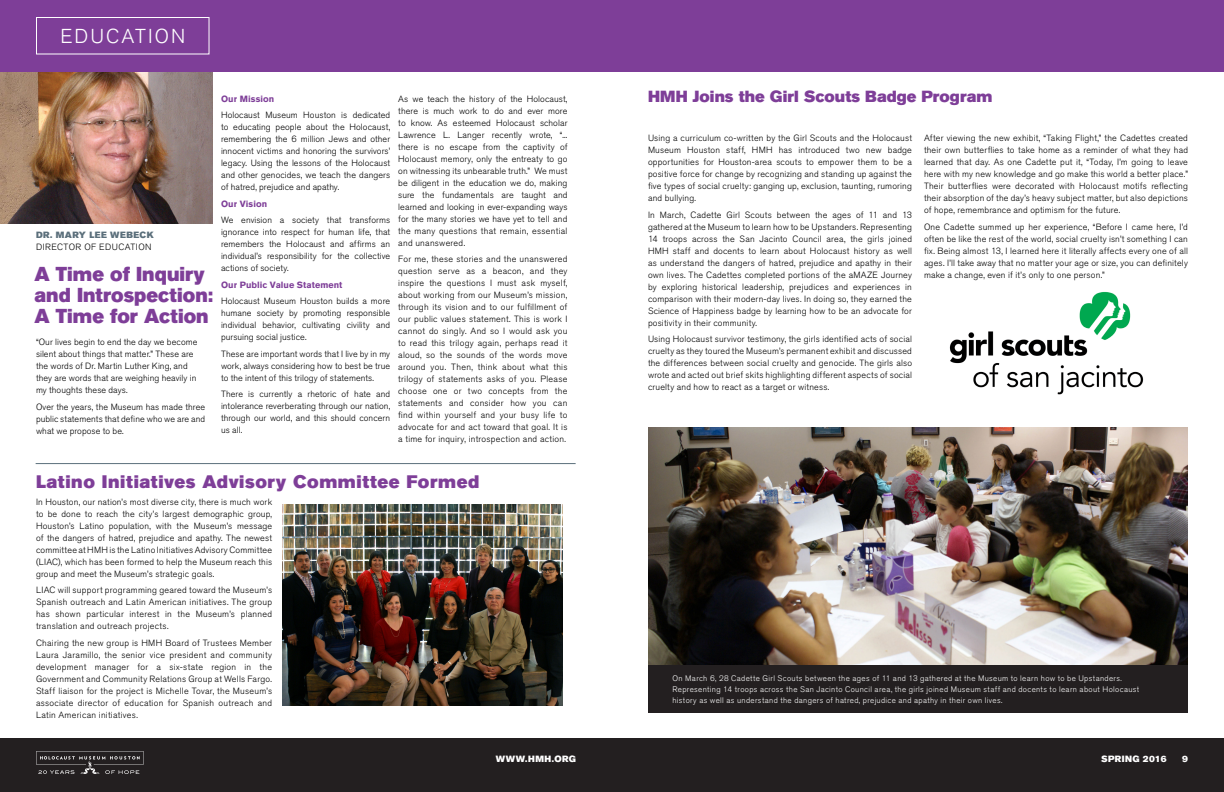
<style>
.page{position:relative;width:1224px;height:792px;background:#fff}
.page>*{position:absolute;margin:0;border:0;box-sizing:border-box;transform-origin:0 0}
.t1{font:20px/21px "Akzidenz Grotesk BE Super";color:#7e3e98}
.t2{font:300 20px "Akzidenz Grotesk BE";letter-spacing:.105em;color:#fff}
.Standard_Column_Text{font:18px "Akzidenz Grotesk BE Super";letter-spacing:.03em;color:#7e3e98}
.Standard_Column_Text-2{font:16px "Akzidenz Grotesk BE Super";color:#7e3e98}
.Standard_Column_Text-3{font:300 9px/12px "Akzidenz Grotesk BE";letter-spacing:.015em;color:#000001;text-align:justify}
.Standard_Column_Text-4{font:700 9px "Akzidenz Grotesk BE";letter-spacing:.01em;color:#7e3e98}
.t3{font:9px "Akzidenz Grotesk BE Super";letter-spacing:.05em;color:#fff}
.Standard_Column_Text-5{font:300 9px "Akzidenz Grotesk BE";letter-spacing:.05em;color:#000001}
.t4{font:9px "Akzidenz Grotesk BE Super";letter-spacing:.045em;color:#5b6f7b}
.t5{font:300 8px/11px "Akzidenz Grotesk BE";letter-spacing:.045em;color:#fff}
</style>
<div class="page">
<div style="left:0;top:738px;width:1224px;height:54px;background:#231f20"></div>
<div style="left:0;top:0;width:1224px;height:72px;background:#7e3e98"></div>
<div style="left:36px;top:17px;width:174px;height:37px;border:1px solid #fff"></div>
<img style="left:0;top:72px;width:213px;height:152px">
<hr style="left:36px;top:463px;width:540px;height:1px;background:#5b6f7b">
<img style="left:949px;top:291px;width:195px;height:104px">
<img style="left:648px;top:427px;width:540px;height:238px">
<div style="left:648px;top:665px;width:540px;height:48px;background:#231f20"></div>
<svg style="left:36px;top:751px;width:108px;height:23px"></svg>
<img style="left:283px;top:504px;width:279px;height:202px">
<p class="t2" style="left:61px;top:25px;width:126px">EDUCATION</p>
<p class="Standard_Column_Text-4" style="left:221px;top:94px;width:55px">Our Mission</p>
<p class="Standard_Column_Text-3" style="left:221px;top:110px;width:171px">Holocaust Museum Houston is dedicated to educating people about the Holocaust, remembering the 6 million Jews and other innocent victims and honoring the survivors’ legacy. Using the lessons of the Holocaust and other genocides, we teach the dangers of hatred, prejudice and apathy.</p>
<p class="Standard_Column_Text-4" style="left:221px;top:199px;width:48px">Our Vision</p>
<p class="Standard_Column_Text-3" style="left:221px;top:215px;width:171px">We envision a society that transforms ignorance into respect for human life, that remembers the Holocaust and affirms an individual’s responsibility for the collective actions of society.</p>
<p class="Standard_Column_Text-4" style="left:221px;top:280px;width:123px">Our Public Value Statement</p>
<p class="Standard_Column_Text-3" style="left:221px;top:296px;width:171px">Holocaust Museum Houston builds a more humane society by promoting responsible individual behavior, cultivating civility and pursuing social justice.</p>
<p class="Standard_Column_Text-3" style="left:221px;top:348px;width:171px">These are important words that I live by in my work, always considering how to best be true to the intent of this trilogy of statements.</p>
<p class="Standard_Column_Text-3" style="left:221px;top:389px;width:171px">There is currently a rhetoric of hate and intolerance reverberating through our nation, through our world, and this should concern us all.</p>
<p class="Standard_Column_Text-3" style="left:398px;top:93px;width:171px">As we teach the history of the Holocaust, there is much work to do and ever more to know. As esteemed Holocaust scholar Lawrence L. Langer recently wrote, “... there is no escape from the captivity of Holocaust memory, only the entreaty to go on witnessing its unbearable truth.” We must be diligent in the education we do, making sure the fundamentals are taught and learned and looking in ever-expanding ways for the many stories we have yet to tell and the many questions that remain, essential and unanswered.</p>
<p class="Standard_Column_Text-3" style="left:398px;top:254px;width:171px">For me, these stories and the unanswered question serve as a beacon, and they inspire the questions I must ask myself, about working from our Museum’s mission, through its vision and to our fulfillment of our public values statement. This is work I cannot do singly. And so I would ask you to read this trilogy again, perhaps read it aloud, so the sounds of the words move around you. Then, think about what this trilogy of statements asks of you. Please choose one or two concepts from the statements and consider how you can find within yourself and your busy life to advocate for and act toward that goal. It is a time for inquiry, introspection and action.</p>
<p class="Standard_Column_Text" style="left:36px;top:471px;width:445px">Latino Initiatives Advisory Committee Formed</p>
<p class="Standard_Column_Text-3" style="left:36px;top:496px;width:238px">In Houston, our nation’s most diverse city, there is much work to be done to reach the city’s largest demographic group, Houston’s Latino population, with the Museum’s message of the dangers of hatred, prejudice and apathy. The newest committee at HMH is the Latino Initiatives Advisory Committee (LIAC), which has been formed to help the Museum reach this group and meet the Museum’s strategic goals.</p>
<p class="Standard_Column_Text-3" style="left:36px;top:585px;width:238px">LIAC will support programming geared toward the Museum’s Spanish outreach and Latin American initiatives. The group has shown particular interest in the Museum’s planned translation and outreach projects.</p>
<p class="Standard_Column_Text-3" style="left:36px;top:637px;width:238px">Chairing the new group is HMH Board of Trustees Member Laura Jaramillo, the senior vice president and community development manager for a six-state region in the Government and Community Relations Group at Wells Fargo.<br>Staff liaison for the project is Michelle Tovar, the Museum’s associate director of education for Spanish outreach and Latin American initiatives.</p>
<p class="t4" style="left:36px;top:230px;width:119px">DR. MARY LEE WEBECK</p>
<p class="Standard_Column_Text-5" style="left:36px;top:242px;width:117px">DIRECTOR OF EDUCATION</p>
<p class="t1" style="left:35px;top:263px;width:180px">A Time of Inquiry and Introspection:<br>A Time for Action</p>
<p class="Standard_Column_Text-3" style="left:36px;top:336px;width:163px;text-align:left">“Our lives begin to end the day we become silent about things that matter.” These are the words of Dr. Martin Luther King, and they are words that are weighing heavily in my thoughts these days.</p>
<p class="Standard_Column_Text-3" style="left:36px;top:401px;width:171px">Over the years, the Museum has made three public statements that define who we are and what we propose to be.</p>
<p class="Standard_Column_Text-2" style="left:648px;top:87px;width:346px">HMH Joins the Girl Scouts Badge Program</p>
<p class="Standard_Column_Text-3" style="left:648px;top:133px;width:266px">Using a curriculum co-written by the Girl Scouts and the Holocaust Museum Houston staff, HMH has introduced two new badge opportunities for Houston-area scouts to empower them to be a positive force for change by recognizing and standing up against the five types of social cruelty: ganging up, exclusion, taunting, rumoring and bullying.</p>
<p class="Standard_Column_Text-3" style="left:648px;top:209px;width:266px">In March, Cadette Girl Scouts between the ages of 11 and 13 gathered at the Museum to learn how to be Upstanders. Representing 14 troops across the San Jacinto Council area, the girls joined HMH staff and docents to learn about Holocaust history as well as understand the dangers of hatred, prejudice and apathy in their own lives. The Cadettes completed portions of the aMAZE Journey by exploring historical leadership, prejudices and experiences in comparison with their modern-day lives. In doing so, they earned the Science of Happiness badge by learning how to be an advocate for positivity in their community.</p>
<p class="Standard_Column_Text-3" style="left:648px;top:334px;width:266px">Using Holocaust survivor testimony, the girls identified acts of social cruelty as they toured the Museum’s permanent exhibit and discussed the differences between social cruelty and genocide. The girls also wrote and acted out brief skits highlighting different aspects of social cruelty and how to react as a target or witness.</p>
<p class="Standard_Column_Text-3" style="left:924px;top:133px;width:266px">After viewing the new exhibit, “Taking Flight,” the Cadettes created their own butterflies to take home as a reminder of what they had learned that day. As one Cadette put it, “Today, I’m going to leave here with my new knowledge and go make this world a better place.” Their butterflies were decorated with Holocaust motifs reflecting their absorption of the day’s heavy subject matter, but also depictions of hope, remembrance and optimism for the future.</p>
<p class="Standard_Column_Text-3" style="left:924px;top:221px;width:266px">One Cadette summed up her experience, “Before I came here, I’d often be like the rest of the world, social cruelty isn’t something I can fix. Being almost 13, I learned here it literally affects every one of all ages. I’ll take away that no matter your age or size, you can definitely make a change, even if it’s only to one person.”</p>
<p class="t5" style="left:672px;top:673px;width:468px">On March 6, 28 Cadette Girl Scouts between the ages of 11 and 13 gathered at the Museum to learn how to be Upstanders.<br>Representing 14 troops across the San Jacinto Council area, the girls joined Museum staff and docents to learn about Holocaust history as well as understand the dangers of hatred, prejudice and apathy in their own lives.</p>
<p class="t3" style="left:496px;top:753px;width:82px">WWW.HMH.ORG</p>
<p class="t3" style="left:1101px;top:753px;width:67px">SPRING 2016</p>
<p class="t3" style="left:1182px;top:753px;width:7px">9</p>
</div>
